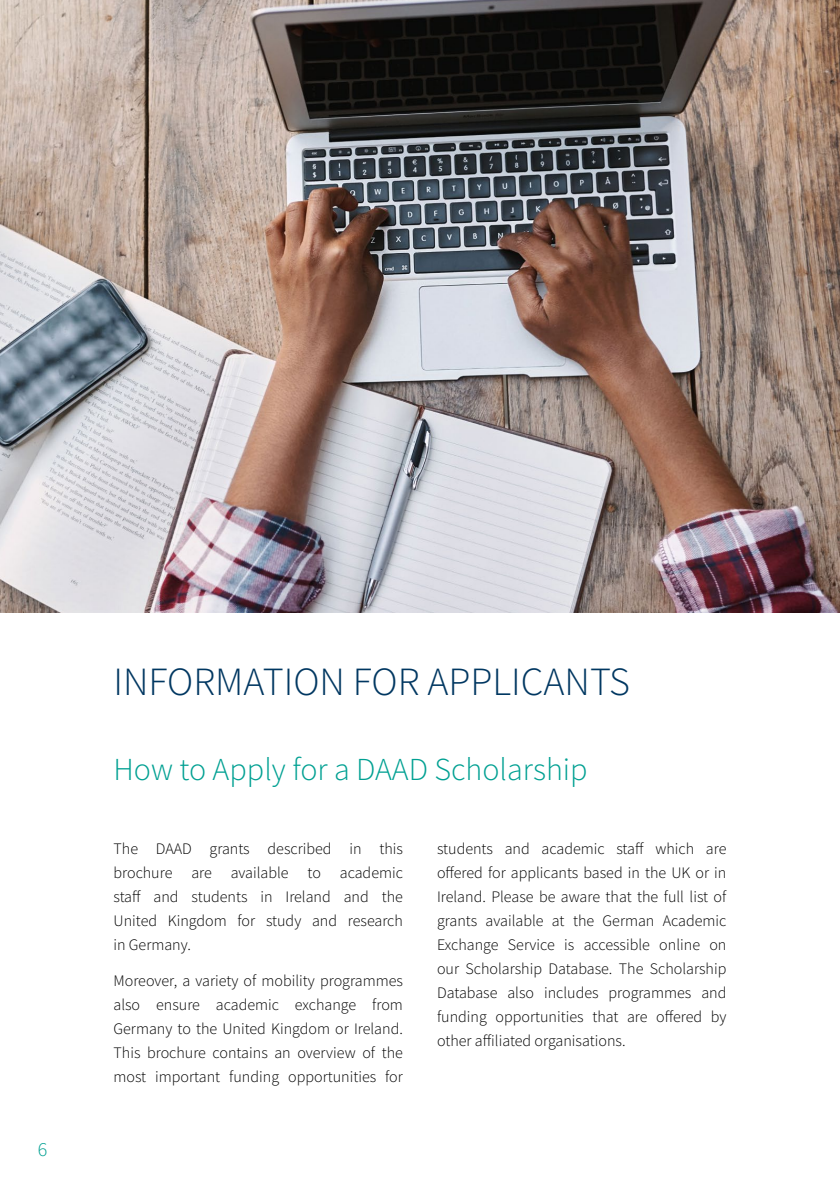
<style>
.page{position:relative;width:840px;height:1191px;background:#fff}
.page>*{position:absolute;margin:0;border:0;box-sizing:border-box;transform-origin:0 0}
.t1{font:300 40px "Source Sans Pro";color:#003761}
.t2{font:300 32px "Source Sans Pro";color:#00a092}
.t3{font:300 20px "Source Sans Pro";color:#00a092}
.t4{font:300 16px/24px "Source Sans Pro";color:#000;text-align:justify}
</style>
<div class="page">
<img style="left:0;top:0;width:839px;height:612px">
<p class="t3" style="left:38px;top:1137px;width:11px">6</p>
<h1 class="t1" style="left:113px;top:657px;width:517px">INFORMATION FOR APPLICANTS</h1>
<h2 class="t2" style="left:113px;top:749px;width:475px">How to Apply for a DAAD Scholarship</h2>
<p class="t4" style="left:113px;top:837px;width:291px">The DAAD grants described in this brochure are available to academic staff and students in Ireland and the United Kingdom for study and research in Germany.</p>
<p class="t4" style="left:113px;top:968px;width:291px">Moreover, a variety of mobility programmes also ensure academic exchange from Germany to the United Kingdom or Ireland.<br>This brochure contains an overview of the most important funding opportunities for</p>
<p class="t4" style="left:437px;top:837px;width:291px">students and academic staff which are offered for applicants based in the UK or in Ireland. Please be aware that the full list of grants available at the German Academic Exchange Service is accessible online on our Scholarship Database. The Scholarship Database also includes programmes and funding opportunities that are offered by other affiliated organisations.</p>
</div>
